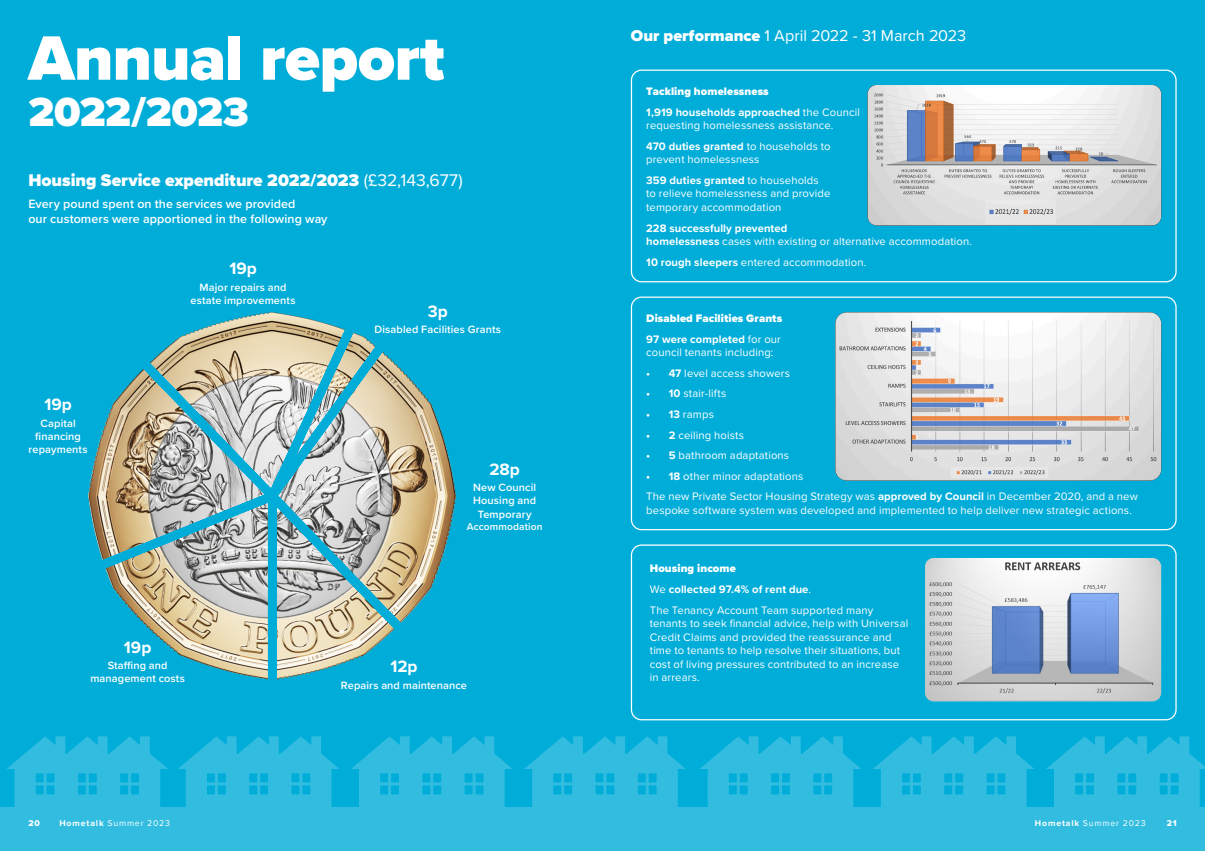
<style>
.page{position:relative;width:1205px;height:851px;background:#fff}
.page>*{position:absolute;margin:0;border:0;box-sizing:border-box;transform-origin:0 0}
.Main_heading{font:900 65px "Proxima Nova";letter-spacing:-.01em;color:#fff}
.Main_heading-2{font:900 42.25px "Proxima Nova";letter-spacing:-.01em;color:#fff}
.t1{font:900 17.5px "Proxima Nova";color:#fff}
.t2{font:700 17px "Proxima Nova";letter-spacing:.005em;color:#fff}
.Callout_text{font:16.25px "Proxima Nova";letter-spacing:-.005em;color:#fff}
.t3{font:600 12.5px/15px "Proxima Nova";letter-spacing:.005em;color:#fff}
.Body_text{font:11.25px/13.5px "Proxima Nova";letter-spacing:.01em;color:#fff}
.Body_text-2{font:900 11.25px "Proxima Nova";letter-spacing:.01em;color:#fff}
.Body_text-3{font:700 11.25px "Proxima Nova";letter-spacing:.01em;color:#fff}
.t4{font:600 11px/13.1px "Proxima Nova";letter-spacing:.01em;color:#fff;text-align:center}
.t5{font:600 10.12px "Proxima Nova";letter-spacing:.015em;color:#fff}
.t6{font:8.75px "Proxima Nova";letter-spacing:.1em;color:#fff}
.t7{font:8.75px "Proxima Nova Extrabld";color:#fff}
.s1{font-weight:400}
.s2{font-weight:900}
.s3{font-weight:700}
</style>
<div class="page">
<div style="left:0;top:0;width:1205px;height:850px;background:#00add9"></div>
<svg style="left:0;top:736px;width:1205px;height:114px;fill:#32bde0"></svg>
<div style="left:631px;top:70px;width:545px;height:212px;border:1px solid #fff;border-radius:10px"></div>
<div style="left:631px;top:544px;width:545px;height:176px;border:1px solid #fff;border-radius:10px"></div>
<div style="left:631px;top:296px;width:545px;height:234px;border:1px solid #fff;border-radius:10px"></div>
<img style="left:835px;top:312px;width:326px;height:168px">
<img style="left:925px;top:558px;width:236px;height:143px">
<img style="left:867px;top:85px;width:294px;height:140px">
<svg style="left:88px;top:312px;width:368px;height:368px"></svg>
<p class="Main_heading" style="left:28px;top:10px;width:418px">Annual report</p>
<p class="Main_heading-2" style="left:28px;top:80px;width:222px">2022/2023</p>
<p class="t1" style="left:28px;top:167px;width:436px">Housing Service expenditure 2022/2023 <span class="s1">(£32,143,677)</span></p>
<p class="t3" style="left:28px;top:196px;width:301px">Every pound spent on the services we provided<br>our customers were apportioned in the following way</p>
<p class="t2" style="left:44px;top:391px;width:29px">19p</p>
<p class="t4" style="left:29px;top:416px;width:60px">Capital financing repayments</p>
<p class="t2" style="left:229px;top:256px;width:29px">19p</p>
<p class="t4" style="left:191px;top:280px;width:106px">Major repairs and estate improvements</p>
<p class="t2" style="left:124px;top:634px;width:29px">19p</p>
<p class="t4" style="left:90px;top:658px;width:96px">Staffing and management costs</p>
<p class="t2" style="left:428px;top:298px;width:21px">3p</p>
<p class="t4" style="left:374px;top:322px;width:128px">Disabled Facilities Grants</p>
<p class="t2" style="left:489px;top:456px;width:32px">28p</p>
<p class="t4" style="left:473px;top:480px;width:65px">New Council<br>Housing and<br>Temporary</p>
<p class="t5" style="left:467px;top:519px;width:77px">Accommodation</p>
<p class="t2" style="left:390px;top:653px;width:29px">12p</p>
<p class="t4" style="left:341px;top:678px;width:128px">Repairs and maintenance</p>
<p class="Callout_text" style="left:631px;top:24px;width:337px"><span class="s2">Our performance</span> 1 April 2022 - 31 March 2023</p>
<p class="Body_text-2" style="left:646px;top:83px;width:124px">Tackling homelessness</p>
<p class="Body_text" style="left:646px;top:105px;width:215px"><span class="s3">1,919 households approached</span> the Council requesting homelessness assistance.</p>
<p class="Body_text" style="left:646px;top:139px;width:186px"><span class="s3">470 duties granted</span> to households to prevent homelessness</p>
<p class="Body_text" style="left:646px;top:173px;width:186px"><span class="s3">359 duties granted</span> to households to relieve homelessness and provide temporary accommodation</p>
<p class="Body_text" style="left:646px;top:220px;width:327px"><span class="s3">228 successfully prevented<br>homelessness</span> cases with existing or alternative accommodation.</p>
<p class="Body_text" style="left:646px;top:255px;width:222px"><span class="s3">10 rough sleepers</span> entered accommodation.</p>
<p class="Body_text-2" style="left:646px;top:310px;width:137px">Disabled Facilities Grants</p>
<p class="Body_text" style="left:646px;top:332px;width:136px"><span class="s3">97 were completed</span> for our council tenants including:</p>
<p class="Body_text" style="left:646px;top:366px;width:145px"><span class="s3">• 47</span> level access showers</p>
<p class="Body_text" style="left:646px;top:386px;width:82px"><span class="s3">• 10</span> stair-lifts</p>
<p class="Body_text" style="left:646px;top:407px;width:69px"><span class="s3">• 13</span> ramps</p>
<p class="Body_text" style="left:646px;top:427px;width:99px"><span class="s3">• 2</span> ceiling hoists</p>
<p class="Body_text" style="left:646px;top:448px;width:144px"><span class="s3">• 5</span> bathroom adaptations</p>
<p class="Body_text" style="left:646px;top:469px;width:159px"><span class="s3">• 18</span> other minor adaptations</p>
<p class="Body_text" style="left:646px;top:489px;width:493px">The new Private Sector Housing Strategy was <span class="s3">approved by Council</span> in December 2020, and a new bespoke software system was developed and implemented to help deliver new strategic actions.</p>
<p class="Body_text-2" style="left:650px;top:560px;width:87px">Housing income</p>
<p class="Body_text-3" style="left:650px;top:580px;width:163px"><span class="s1">We</span> collected 97.4% of rent due<span class="s1">.</span></p>
<p class="Body_text" style="left:650px;top:602px;width:260px">The Tenancy Account Team supported many tenants to seek financial advice, help with Universal Credit Claims and provided the reassurance and time to tenants to help resolve their situations, but cost of living pressures contributed to an increase in arrears.</p>
<p class="t7" style="left:28px;top:816px;width:13px">20</p>
<p class="t6" style="left:59px;top:816px;width:112px"><span class="s3">Hometalk</span> Summer 2023</p>
<p class="t6" style="left:1035px;top:816px;width:112px"><span class="s3">Hometalk</span> Summer 2023</p>
<p class="t7" style="left:1167px;top:816px;width:11px">21</p>
</div>
